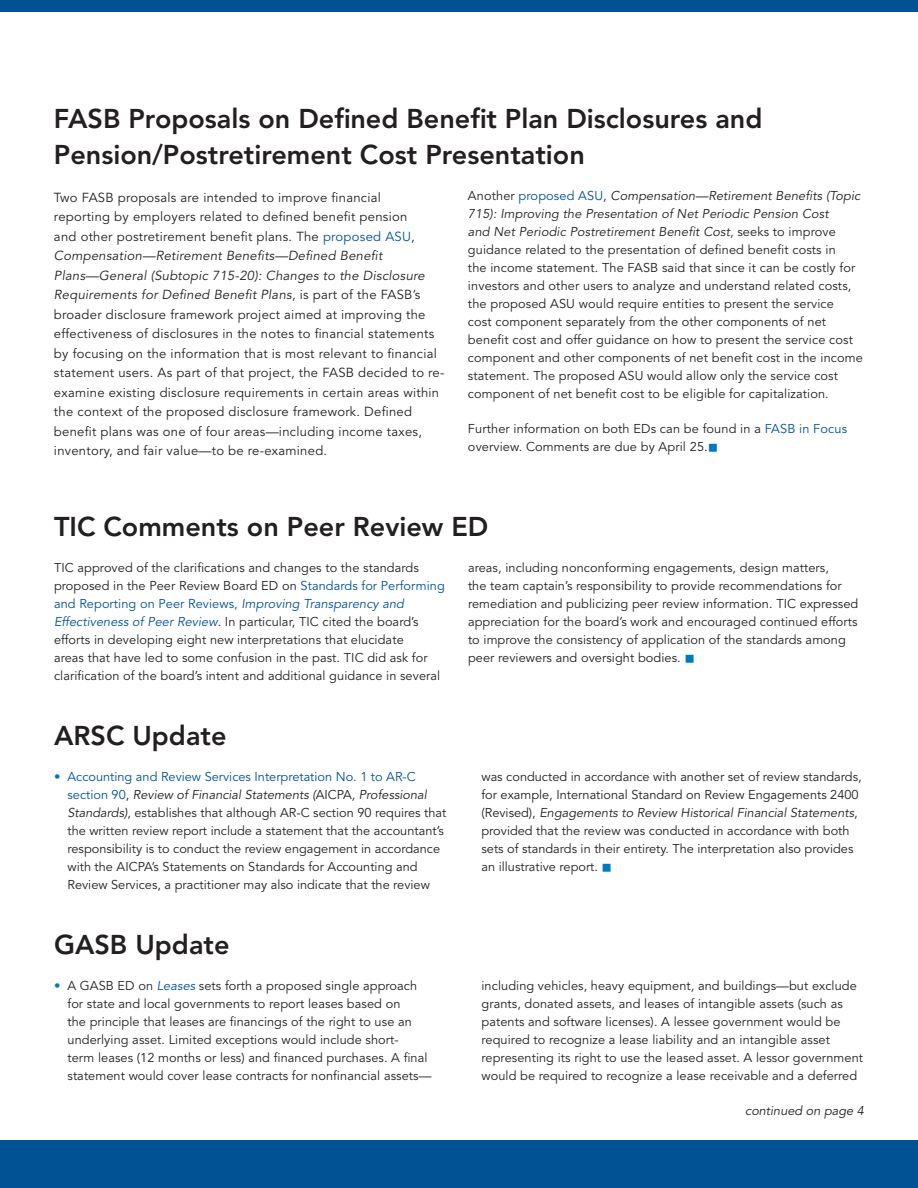
<style>
.page{position:relative;width:918px;height:1188px;background:#fff}
.page>*{position:absolute;margin:0;border:0;box-sizing:border-box;transform-origin:0 0}
.t1{font:800 27px/36px "Avenir";color:#231f20}
.t2{font:13.05px/19.5px "Avenir";letter-spacing:.02em;color:#231f20}
.t3{font:12.75px/18px "Avenir";letter-spacing:.005em;color:#231f20}
.t4{font:italic 12.75px "Avenir";color:#231f20}
.s1{color:#005294}
.s2{font-style:italic}
.s3{font-style:italic;color:#005294}
.s4{color:#0077c0}
</style>
<div class="page">
<div style="left:0;top:0;width:918px;height:12px;background:#005294"></div>
<div style="left:0;top:1141px;width:918px;height:47px;background:#005294"></div>
<h1 class="t1" style="left:54px;top:101px;width:710px">FASB Proposals on Defined Benefit Plan Disclosures and<br>Pension/Postretirement Cost Presentation</h1>
<p class="t2" style="left:54px;top:188px;width:392px">Two FASB proposals are intended to improve financial<br>reporting by employers related to defined benefit pension<br>and other postretirement benefit plans. The <span class="s1">proposed ASU</span>, <span class="s2">Compensation—Retirement Benefits—Defined Benefit Plans—General (Subtopic 715-20): Changes to the Disclosure Requirements for Defined Benefit Plans</span>, is part of the FASB’s broader disclosure framework project aimed at improving the effectiveness of disclosures in the notes to financial statements by focusing on the information that is most relevant to financial statement users. As part of that project, the FASB decided to re&shy;examine existing disclosure requirements in certain areas within the context of the proposed disclosure framework. Defined benefit plans was one of four areas—including income taxes, inventory, and fair value—to be re-examined.</p>
<p class="t3" style="left:468px;top:187px;width:396px">Another <span class="s1">proposed ASU</span>, <span class="s2">Compensation—Retirement Benefits (Topic 715): Improving the Presentation of Net Periodic Pension Cost<br>and Net Periodic Postretirement Benefit Cost</span>, seeks to improve guidance related to the presentation of defined benefit costs in<br>the income statement. The FASB said that since it can be costly for investors and other users to analyze and understand related costs, the proposed ASU would require entities to present the service<br>cost component separately from the other components of net benefit cost and offer guidance on how to present the service cost component and other components of net benefit cost in the income statement. The proposed ASU would allow only the service cost component of net benefit cost to be eligible for capitalization.</p>
<p class="t3" style="left:468px;top:420px;width:381px">Further information on both EDs can be found in a <span class="s1">FASB in Focus </span>overview. Comments are due by April 25.</p>
<h1 class="t1" style="left:54px;top:509px;width:436px">TIC Comments on Peer Review ED</h1>
<p class="t3" style="left:54px;top:559px;width:392px">TIC approved of the clarifications and changes to the standards proposed in the Peer Review Board ED on <span class="s1">Standards for Performing and Reporting on Peer Reviews,</span> <span class="s3">Improving Transparency and Effectiveness of Peer Review</span>. In particular, TIC cited the board’s efforts in developing eight new interpretations that elucidate<br>areas that have led to some confusion in the past. TIC did ask for clarification of the board’s intent and additional guidance in several</p>
<p class="t3" style="left:468px;top:559px;width:392px">areas, including nonconforming engagements, design matters,<br>the team captain’s responsibility to provide recommendations for remediation and publicizing peer review information. TIC expressed appreciation for the board’s work and encouraged continued efforts to improve the consistency of application of the standards among peer reviewers and oversight bodies.</p>
<h1 class="t1" style="left:54px;top:717px;width:174px">ARSC Update</h1>
<p class="t3" style="left:68px;top:768px;width:380px;text-indent:-14px"><span class="s4">•</span> <span class="s1">Accounting and Review Services Interpretation No. 1 to AR-C section 90</span>, <span class="s2">Review of Financial Statements (</span>AICPA<span class="s2">, Professional Standards)</span>, establishes that although AR-C section 90 requires that the written review report include a statement that the accountant’s responsibility is to conduct the review engagement in accordance with the AICPA’s Statements on Standards for Accounting and Review Services, a practitioner may also indicate that the review</p>
<p class="t3" style="left:482px;top:768px;width:382px">was conducted in accordance with another set of review standards, for example, International Standard on Review Engagements 2400 (Revised), <span class="s2">Engagements to Review Historical Financial Statements</span>, provided that the review was conducted in accordance with both sets of standards in their entirety. The interpretation also provides an illustrative report.</p>
<h1 class="t1" style="left:54px;top:926px;width:177px">GASB Update</h1>
<p class="t3" style="left:68px;top:977px;width:365px;text-indent:-14px"><span class="s4">•</span> A GASB ED on <span class="s3">Leases</span> sets forth a proposed single approach for state and local governments to report leases based on<br>the principle that leases are financings of the right to use an underlying asset. Limited exceptions would include short-<br>term leases (12 months or less) and financed purchases. A final statement would cover lease contracts for nonfinancial assets—</p>
<p class="t3" style="left:482px;top:977px;width:383px">including vehicles, heavy equipment, and buildings—but exclude grants, donated assets, and leases of intangible assets (such as patents and software licenses). A lessee government would be required to recognize a lease liability and an intangible asset representing its right to use the leased asset. A lessor government would be required to recognize a lease receivable and a deferred</p>
<p class="t4" style="left:745px;top:1103px;width:120px">continued on page 4</p>
</div>
